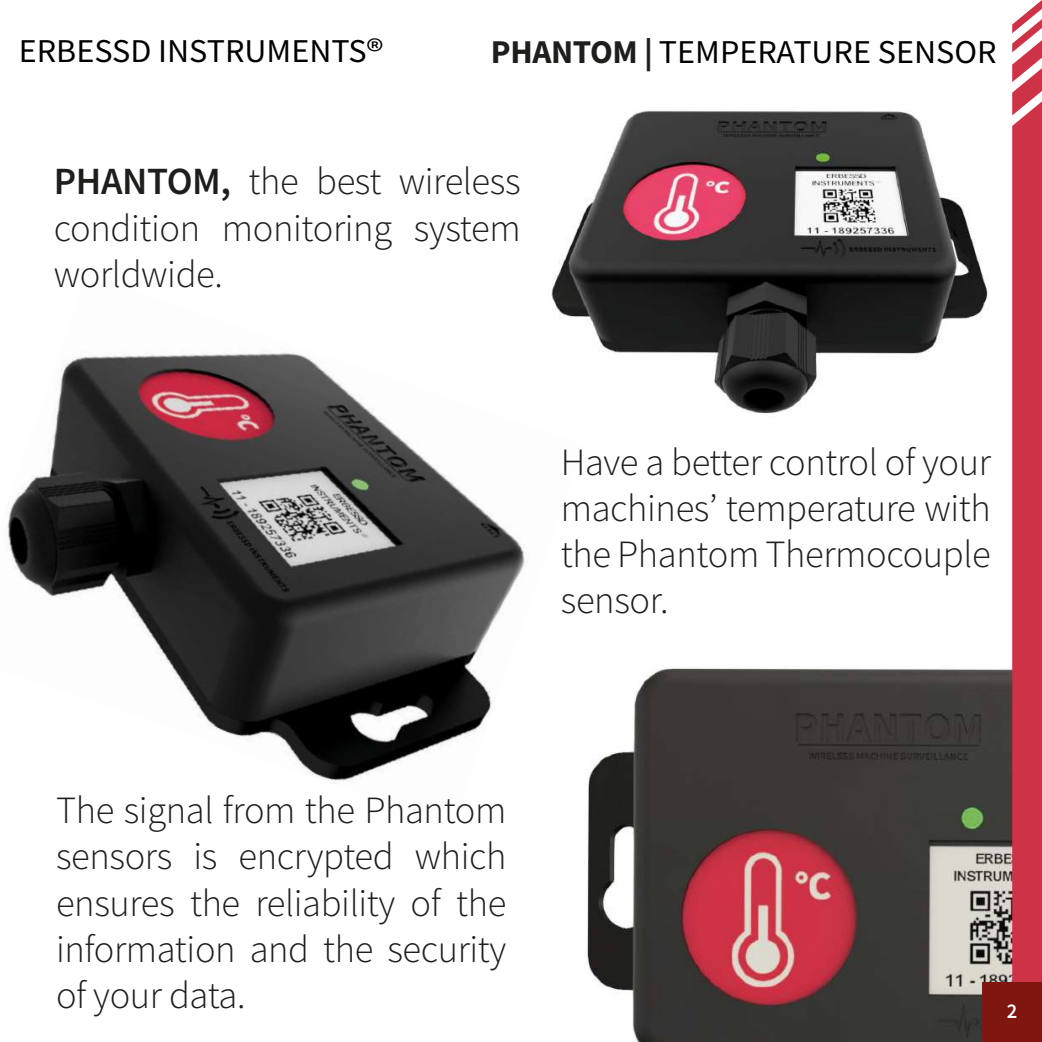
<style>
.page{position:relative;width:1042px;height:1042px;background:#fff}
.page>*{position:absolute;margin:0;border:0;box-sizing:border-box;transform-origin:0 0}
.t1{font:300 38.5px/46.2px "Source Sans Pro";letter-spacing:-.01em;color:#1e1e1c;text-align:justify}
.t2{font:33.25px "Source Sans Pro";color:#010000}
.t3{font:600 21px "Source Sans Pro";color:#fff}
.s1{font-weight:700;color:#1e1e1c}
.s2{font-weight:600}
</style>
<div class="page">
<img style="left:7px;top:353px;width:518px;height:431px">
<img style="left:587px;top:668px;width:425px;height:374px">
<img style="left:551px;top:110px;width:437px;height:304px">
<svg style="left:1012px;top:0;width:30px;height:982px;background:#d03e51"></svg>
<div style="left:982px;top:982px;width:60px;height:60px;background:#7f1710"></div>
<p class="t2" style="left:19px;top:30px;width:366px">ERBESSD INSTRUMENTS®</p>
<p class="t2" style="left:491px;top:30px;width:507px"><span class="s1">PHANTOM |</span> TEMPERATURE SENSOR</p>
<p class="t1" style="left:54px;top:158px;width:468px"><span class="s2">PHANTOM,</span> the best wireless condition monitoring system worldwide.</p>
<p class="t1" style="left:561px;top:439px;width:431px">Have a better control of your machines’ temperature with the Phantom Thermocouple sensor.</p>
<p class="t1" style="left:56px;top:787px;width:452px">The signal from the Phantom sensors is encrypted which ensures the reliability of the information and the security of your data.</p>
<p class="t3" style="left:1007px;top:997px;width:12px">2</p>
</div>
